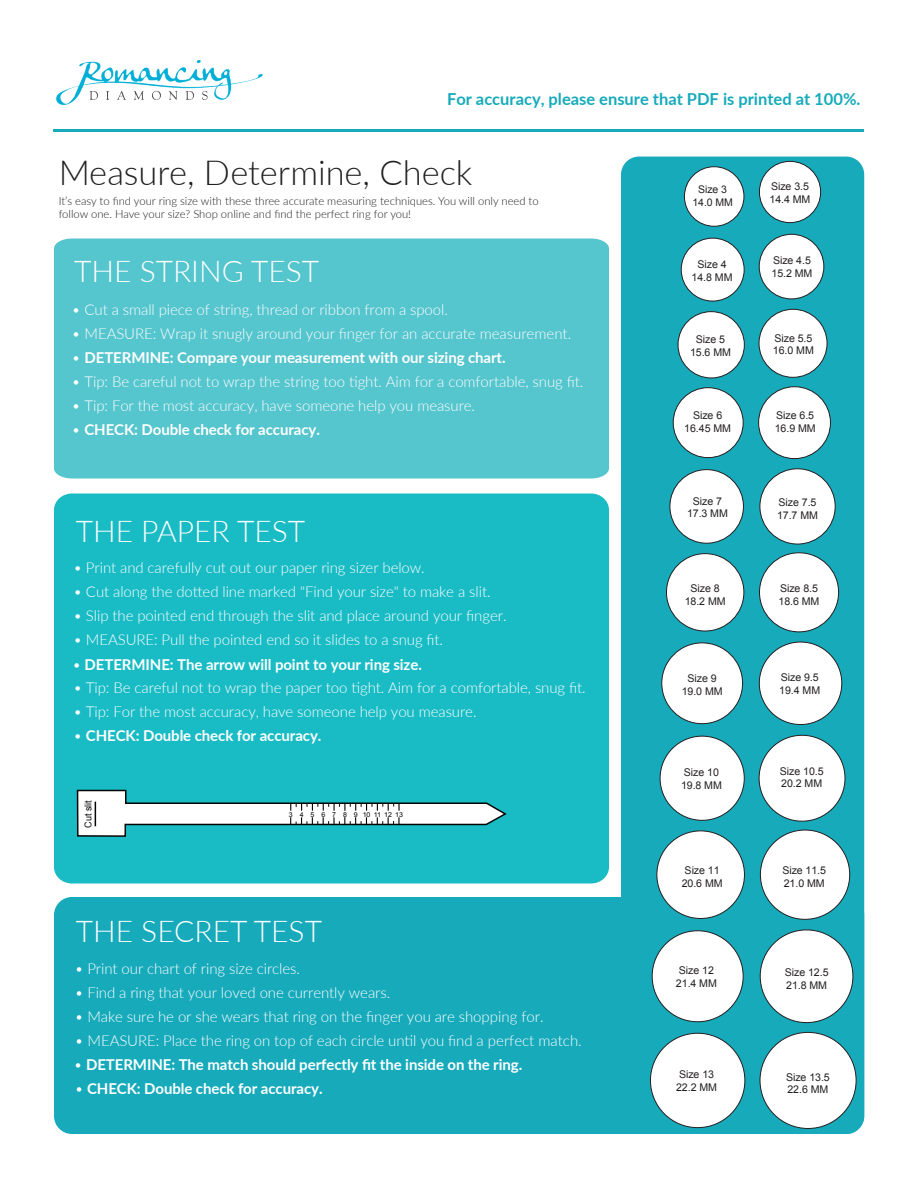
<style>
.page{position:relative;width:918px;height:1188px;background:#fff}
.page>*{position:absolute;margin:0;border:0;box-sizing:border-box;transform-origin:0 0}
.t1{font:300 34.5px "Lato";color:#1f201f}
.t2{font:300 30px "Lato";color:#fff}
.t3{font:700 16.5px "Lato";color:#16aabb}
.t4{font:300 15px "Lato";letter-spacing:-.005em;color:#fff}
.t5{font:700 15px "Lato";letter-spacing:-.005em;color:#fff}
.t6{font:300 11.25px/13.5px "Lato";color:#231f20}
.t7{font:10.65px/12.8px "Arial";letter-spacing:-.005em;color:#231f20}
.t8{font:10.5px/12.8px "Arial";letter-spacing:-.005em;color:#231f20;text-align:center}
.t9{font:9.45px "Arial";color:#050504;scale:.96 1}
.t10{font:6.75px "Arial";color:#050504;scale:1.04 1}
.s1{font-weight:300}
</style>
<div class="page">
<div style="left:54px;top:897px;width:810px;height:237px;background:#16aabb;border-radius:18px"></div>
<div style="left:621px;top:157px;width:243px;height:977px;background:#16aabb;border-radius:18px"></div>
<div style="left:684px;top:167px;width:60px;height:59px;background:#fff;border-radius:50%"></div>
<div style="left:684px;top:166px;width:60px;height:61px;border:1px solid #231f20;border-radius:50%"></div>
<div style="left:759px;top:161px;width:62px;height:62px;background:#fff;border-radius:50%"></div>
<div style="left:759px;top:161px;width:62px;height:62px;border:1px solid #231f20;border-radius:50%"></div>
<div style="left:681px;top:238px;width:63px;height:63px;background:#fff;border-radius:50%"></div>
<div style="left:681px;top:238px;width:64px;height:63px;border:1px solid #231f20;border-radius:50%"></div>
<div style="left:759px;top:234px;width:65px;height:65px;background:#fff;border-radius:50%"></div>
<div style="left:759px;top:234px;width:65px;height:65px;border:1px solid #231f20;border-radius:50%"></div>
<div style="left:678px;top:312px;width:66px;height:66px;background:#fff;border-radius:50%"></div>
<div style="left:678px;top:311px;width:67px;height:67px;border:1px solid #231f20;border-radius:50%"></div>
<div style="left:759px;top:309px;width:68px;height:68px;background:#fff;border-radius:50%"></div>
<div style="left:759px;top:309px;width:68px;height:69px;border:1px solid #231f20;border-radius:50%"></div>
<div style="left:673px;top:388px;width:70px;height:70px;background:#fff;border-radius:50%"></div>
<div style="left:673px;top:387px;width:71px;height:71px;border:1px solid #231f20;border-radius:50%"></div>
<div style="left:759px;top:387px;width:71px;height:72px;background:#fff;border-radius:50%"></div>
<div style="left:758px;top:386px;width:73px;height:73px;border:1px solid #231f20;border-radius:50%"></div>
<div style="left:670px;top:470px;width:73px;height:73px;background:#fff;border-radius:50%"></div>
<div style="left:670px;top:469px;width:74px;height:75px;border:1px solid #231f20;border-radius:50%"></div>
<div style="left:760px;top:469px;width:75px;height:75px;background:#fff;border-radius:50%"></div>
<div style="left:760px;top:468px;width:76px;height:76px;border:1px solid #231f20;border-radius:50%"></div>
<div style="left:666px;top:554px;width:78px;height:77px;background:#fff;border-radius:50%"></div>
<div style="left:666px;top:553px;width:78px;height:78px;border:1px solid #231f20;border-radius:50%"></div>
<div style="left:760px;top:553px;width:79px;height:79px;background:#fff;border-radius:50%"></div>
<div style="left:759px;top:552px;width:80px;height:80px;border:1px solid #231f20;border-radius:50%"></div>
<div style="left:662px;top:643px;width:81px;height:81px;background:#fff;border-radius:50%"></div>
<div style="left:661px;top:643px;width:82px;height:81px;border:1px solid #231f20;border-radius:50%"></div>
<div style="left:759px;top:642px;width:83px;height:83px;background:#fff;border-radius:50%"></div>
<div style="left:759px;top:642px;width:83px;height:83px;border:1px solid #231f20;border-radius:50%"></div>
<div style="left:660px;top:736px;width:84px;height:84px;background:#fff;border-radius:50%"></div>
<div style="left:759px;top:735px;width:86px;height:86px;background:#fff;border-radius:50%"></div>
<div style="left:657px;top:831px;width:87px;height:87px;background:#fff;border-radius:50%"></div>
<div style="left:760px;top:830px;width:90px;height:89px;background:#fff;border-radius:50%"></div>
<div style="left:652px;top:931px;width:91px;height:91px;background:#fff;border-radius:50%"></div>
<div style="left:760px;top:930px;width:93px;height:93px;background:#fff;border-radius:50%"></div>
<div style="left:650px;top:1033px;width:95px;height:95px;background:#fff;border-radius:50%"></div>
<div style="left:760px;top:1032px;width:96px;height:96px;background:#fff;border-radius:50%"></div>
<div style="left:54px;top:239px;width:555px;height:240px;background:#55c5ce"></div>
<div style="left:54px;top:493px;width:555px;height:390px;background:#19bcc5;border-radius:17px"></div>
<hr style="left:53px;top:129px;width:811px;height:3px;background:#16aabb">
<svg style="left:76px;top:789px;width:431px;height:48px"></svg>
<img style="left:56px;top:60px;width:207px;height:45px">
<p class="t3" style="left:447px;top:86px;width:415px">For accuracy, please ensure that PDF is printed at 100%.</p>
<h1 class="t1" style="left:59px;top:148px;width:415px">Measure, Determine, Check</h1>
<p class="t6" style="left:59px;top:193px;width:482px">It’s easy to find your ring size with these three accurate measuring techniques. You will only need to follow one. Have your size? Shop online and find the perfect ring for you!</p>
<h2 class="t2" style="left:74px;top:250px;width:247px">THE STRING TEST</h2>
<p class="t4" style="left:72px;top:299px;width:377px">• Cut a small piece of string, thread or ribbon from a spool.</p>
<p class="t4" style="left:72px;top:323px;width:501px">• MEASURE: Wrap it snugly around your finger for an accurate measurement.</p>
<p class="t5" style="left:72px;top:347px;width:435px"><span class="s1">•</span> DETERMINE: Compare your measurement with our sizing chart.</p>
<p class="t4" style="left:72px;top:371px;width:513px">• Tip: Be careful not to wrap the string too tight. Aim for a comfortable, snug fit.</p>
<p class="t4" style="left:72px;top:395px;width:405px">• Tip: For the most accuracy, have someone help you measure.</p>
<p class="t5" style="left:72px;top:419px;width:250px"><span class="s1">•</span> CHECK: Double check for accuracy.</p>
<h2 class="t2" style="left:76px;top:510px;width:231px">THE PAPER TEST</h2>
<p class="t4" style="left:73px;top:557px;width:353px">• Print and carefully cut out our paper ring sizer below.</p>
<p class="t4" style="left:73px;top:581px;width:419px">• Cut along the dotted line marked "Find your size" to make a slit.</p>
<p class="t4" style="left:73px;top:605px;width:435px">• Slip the pointed end through the slit and place around your finger.</p>
<p class="t4" style="left:73px;top:629px;width:371px">• MEASURE: Pull the pointed end so it slides to a snug fit.</p>
<p class="t4" style="left:73px;top:677px;width:514px">• Tip: Be careful not to wrap the paper too tight. Aim for a comfortable, snug fit.</p>
<p class="t4" style="left:73px;top:701px;width:405px">• Tip: For the most accuracy, have someone help you measure.</p>
<p class="t5" style="left:73px;top:725px;width:250px"><span class="s1">•</span> CHECK: Double check for accuracy.</p>
<p class="t5" style="left:72px;top:653px;width:351px"><span class="s1">•</span> DETERMINE: The arrow will point to your ring size.</p>
<p class="t9" style="left:82px;top:828px;width:30px;rotate:-90deg">Cut slit</p>
<p class="t10" style="left:289px;top:810px;width:111px">3 4 5 6 7 8 9 10111213</p>
<h2 class="t2" style="left:76px;top:910px;width:248px">THE SECRET TEST</h2>
<p class="t4" style="left:75px;top:958px;width:227px">• Print our chart of ring size circles.</p>
<p class="t4" style="left:75px;top:982px;width:317px">• Find a ring that your loved one currently wears.</p>
<p class="t4" style="left:75px;top:1006px;width:470px">• Make sure he or she wears that ring on the finger you are shopping for.</p>
<p class="t4" style="left:75px;top:1030px;width:508px">• MEASURE: Place the ring on top of each circle until you find a perfect match.</p>
<p class="t5" style="left:75px;top:1077px;width:249px"><span class="s1">•</span> CHECK: Double check for accuracy.</p>
<p class="t5" style="left:74px;top:1054px;width:450px"><span class="s1">•</span> DETERMINE: The match should perfectly fit the inside on the ring.</p>
<p class="t8" style="left:692px;top:184px;width:42px">Size 3<br>14.0 MM</p>
<p class="t7" style="left:770px;top:180px;width:42px">Size 3.5<br>14.4 MM</p>
<p class="t7" style="left:692px;top:258px;width:42px;text-align:center">Size 4<br>14.8 MM</p>
<p class="t7" style="left:772px;top:254px;width:42px">Size 4.5<br>15.2 MM</p>
<p class="t7" style="left:690px;top:333px;width:42px;text-align:center">Size 5<br>15.6 MM</p>
<p class="t7" style="left:773px;top:332px;width:42px">Size 5.5<br>16.0 MM</p>
<p class="t7" style="left:684px;top:409px;width:48px;text-align:center">Size 6<br>16.45 MM</p>
<p class="t7" style="left:775px;top:409px;width:42px">Size 6.5<br>16.9 MM</p>
<p class="t7" style="left:687px;top:495px;width:42px;text-align:center">Size 7<br>17.3 MM</p>
<p class="t7" style="left:777px;top:496px;width:42px">Size 7.5<br>17.7 MM</p>
<p class="t7" style="left:685px;top:582px;width:42px;text-align:center">Size 8<br>18.2 MM</p>
<p class="t7" style="left:779px;top:582px;width:42px">Size 8.5<br>18.6 MM</p>
<p class="t7" style="left:682px;top:672px;width:42px;text-align:center">Size 9<br>19.0 MM</p>
<p class="t7" style="left:779px;top:671px;width:42px">Size 9.5<br>19.4 MM</p>
<p class="t7" style="left:681px;top:766px;width:42px">Size 10<br>19.8 MM</p>
<p class="t7" style="left:780px;top:765px;width:45px">Size 10.5<br>20.2 MM</p>
<p class="t7" style="left:682px;top:864px;width:42px">Size 11<br>20.6 MM</p>
<p class="t7" style="left:782px;top:864px;width:45px">Size 11.5<br>21.0 MM</p>
<p class="t7" style="left:676px;top:964px;width:42px">Size 12<br>21.4 MM</p>
<p class="t7" style="left:785px;top:966px;width:45px">Size 12.5<br>21.8 MM</p>
<p class="t7" style="left:676px;top:1068px;width:42px">Size 13<br>22.2 MM</p>
<p class="t7" style="left:786px;top:1071px;width:45px">Size 13.5<br>22.6 MM</p>
</div>
